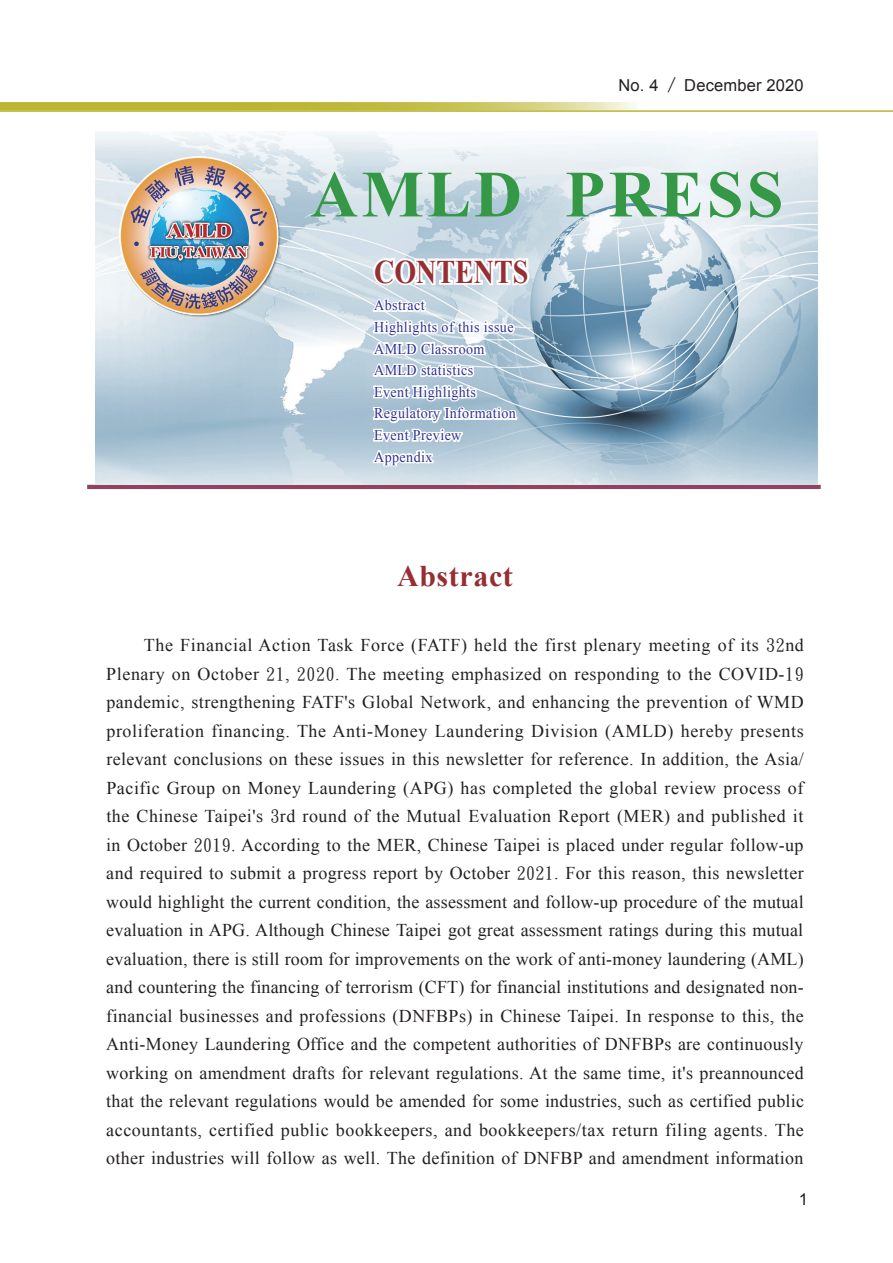
<style>
.page{position:relative;width:893px;height:1263px;background:#fff}
.page>*{position:absolute;margin:0;border:0;box-sizing:border-box;transform-origin:0 0}
.t1{font:700 66px "Times New Roman";letter-spacing:.05em;color:#359847}
.t2{font:700 33px "Times New Roman";color:#962e33;scale:.85 1}
.t3{font:700 30px "Times New Roman";letter-spacing:.02em;color:#962e33}
.t4{font:18px/28.5px "Times New Roman";letter-spacing:.02em;color:#231f20;text-align:justify}
.t5{font:16.5px "Arial";letter-spacing:.01em;color:#231f20}
.t6{font:14.85px/21.6px "Times New Roman";letter-spacing:.03em;color:#2e3092;scale:.94 1}
.s1{font-family:"Lin Gothic";font-weight:500}
.s2{font-family:"DF Kai Shu SB Estd BF"}
</style>
<div class="page">
<hr style="left:87px;top:485px;width:734px;height:4px;background:#93415c">
<hr style="left:0;top:110px;width:893px;height:2px;background:#bcb531">
<svg style="left:0;top:102px;width:638px;height:9px;background:#c6c153"></svg>
<img style="left:96px;top:132px;width:723px;height:353px">
<svg style="left:370px;top:251px;width:163px;height:37px"></svg>
<svg style="left:371px;top:294px;width:148px;height:177px"></svg>
<img style="left:115px;top:153px;width:170px;height:167px">
<p class="t5" style="left:618px;top:75px;width:187px">No. 4 <span class="s1">∕</span> December 2020</p>
<h1 class="t1" style="left:310px;top:149px;width:475px">AMLD PRESS</h1>
<h2 class="t2" style="left:374px;top:249px;width:183px">CONTENTS</h2>
<p class="t6" style="left:374px;top:294px;width:152px">Abstract<br>Highlights of this issue<br>AMLD Classroom<br>AMLD statistics<br>Event Highlights<br>Regulatory Information<br>Event Preview<br>Appendix</p>
<h3 class="t3" style="left:397px;top:555px;width:117px">Abstract</h3>
<p class="t4" style="left:106px;top:631px;width:699px;text-indent:37px">The Financial Action Task Force (FATF) held the first plenary meeting of its <span class="s2">32</span>nd Plenary on October <span class="s2">21</span>, <span class="s2">2020</span>. The meeting emphasized on responding to the COVID-<span class="s2">19 </span>pandemic, strengthening FATF's Global Network, and enhancing the prevention of WMD proliferation financing. The Anti-Money Laundering Division (AMLD) hereby presents relevant conclusions on these issues in this newsletter for reference. In addition, the Asia/ Pacific Group on Money Laundering (APG) has completed the global review process of the Chinese Taipei's <span class="s2">3</span>rd round of the Mutual Evaluation Report (MER) and published it in October <span class="s2">2019</span>. According to the MER, Chinese Taipei is placed under regular follow-up and required to submit a progress report by October <span class="s2">2021</span>. For this reason, this newsletter would highlight the current condition, the assessment and follow-up procedure of the mutual evaluation in APG. Although Chinese Taipei got great assessment ratings during this mutual evaluation, there is still room for improvements on the work of anti-money laundering (AML) and countering the financing of terrorism (CFT) for financial institutions and designated non&shy;financial businesses and professions (DNFBPs) in Chinese Taipei. In response to this, the Anti-Money Laundering Office and the competent authorities of DNFBPs are continuously working on amendment drafts for relevant regulations. At the same time, it's preannounced that the relevant regulations would be amended for some industries, such as certified public accountants, certified public bookkeepers, and bookkeepers/tax return filing agents. The other industries will follow as well. The definition of DNFBP and amendment information</p>
<p class="t5" style="left:799px;top:1188px;width:11px">1</p>
</div>
